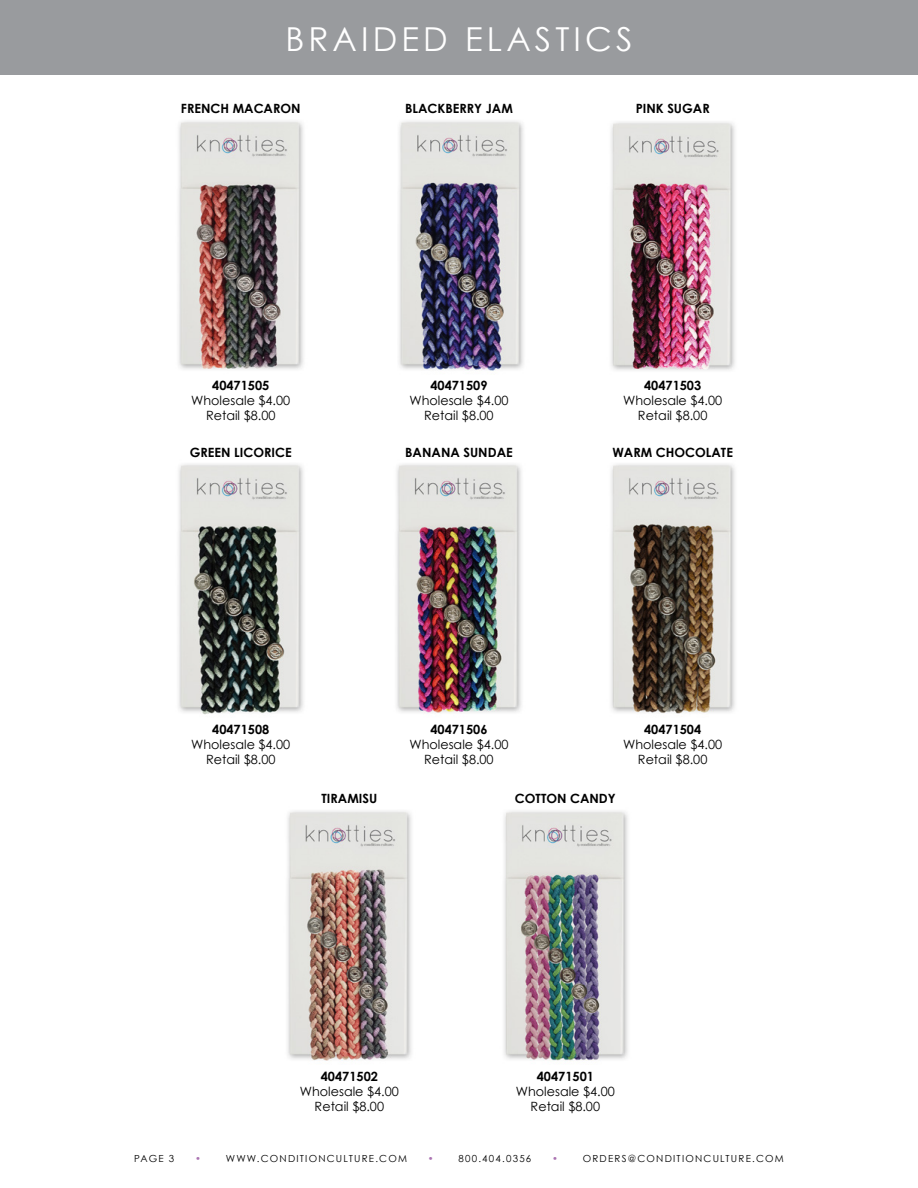
<style>
.page{position:relative;width:918px;height:1188px;background:#fff}
.page>*{position:absolute;margin:0;border:0;box-sizing:border-box;transform-origin:0 0}
.t1{font:33px "Century Gothic";letter-spacing:.125em;color:#fff}
.t2{font:12.75px/15px "Century Gothic";color:#000;text-align:center}
.t3{font:700 12.75px "Century Gothic";color:#000}
.t4{font:9.75px "Century Gothic";letter-spacing:.125em;color:#000}
.t5{font:9.75px "Century Gothic";color:#ab74b2}
</style>
<div class="page">
<div style="left:0;top:0;width:918px;height:74px;background:#999b9e"></div>
<img style="left:178px;top:121px;width:126px;height:248px">
<img style="left:399px;top:121px;width:125px;height:250px">
<img style="left:611px;top:122px;width:124px;height:248px">
<img style="left:611px;top:464px;width:124px;height:250px">
<img style="left:178px;top:464px;width:126px;height:251px">
<img style="left:396px;top:464px;width:126px;height:250px">
<img style="left:504px;top:811px;width:124px;height:250px">
<img style="left:287px;top:811px;width:125px;height:250px">
<h1 class="t1" style="left:285px;top:19px;width:349px">BRAIDED ELASTICS</h1>
<p class="t3" style="left:181px;top:100px;width:121px">FRENCH MACARON</p>
<p class="t3" style="left:405px;top:100px;width:109px">BLACKBERRY JAM</p>
<p class="t3" style="left:636px;top:100px;width:76px">PINK SUGAR</p>
<p class="t3" style="left:212px;top:378px;width:59px">40471505</p>
<p class="t2" style="left:191px;top:393px;width:101px">Wholesale $4.00<br>Retail $8.00</p>
<p class="t3" style="left:190px;top:444px;width:103px">GREEN LICORICE</p>
<p class="t3" style="left:430px;top:378px;width:59px">40471509</p>
<p class="t2" style="left:409px;top:393px;width:101px">Wholesale $4.00<br>Retail $8.00</p>
<p class="t3" style="left:405px;top:444px;width:109px">BANANA SUNDAE</p>
<p class="t3" style="left:644px;top:378px;width:59px">40471503</p>
<p class="t2" style="left:623px;top:393px;width:101px">Wholesale $4.00<br>Retail $8.00</p>
<p class="t3" style="left:612px;top:444px;width:122px">WARM CHOCOLATE</p>
<p class="t3" style="left:212px;top:721px;width:59px">40471508</p>
<p class="t2" style="left:191px;top:737px;width:101px">Wholesale $4.00<br>Retail $8.00</p>
<p class="t3" style="left:322px;top:791px;width:57px">TIRAMISU</p>
<p class="t3" style="left:430px;top:721px;width:59px">40471506</p>
<p class="t2" style="left:409px;top:737px;width:101px">Wholesale $4.00<br>Retail $8.00</p>
<p class="t3" style="left:644px;top:721px;width:59px">40471504</p>
<p class="t2" style="left:623px;top:737px;width:101px">Wholesale $4.00<br>Retail $8.00</p>
<p class="t3" style="left:515px;top:791px;width:102px">COTTON CANDY</p>
<p class="t3" style="left:321px;top:1068px;width:59px">40471502</p>
<p class="t2" style="left:300px;top:1083px;width:101px">Wholesale $4.00<br>Retail $8.00</p>
<p class="t3" style="left:537px;top:1068px;width:59px">40471501</p>
<p class="t2" style="left:516px;top:1083px;width:101px">Wholesale $4.00<br>Retail $8.00</p>
<p class="t4" style="left:134px;top:1153px;width:42px">PAGE 3</p>
<p class="t5" style="left:195px;top:1153px;width:7px">•</p>
<p class="t4" style="left:226px;top:1153px;width:183px">WWW.CONDITIONCULTURE.COM</p>
<p class="t5" style="left:428px;top:1153px;width:7px">•</p>
<p class="t4" style="left:459px;top:1153px;width:74px">800.404.0356</p>
<p class="t5" style="left:552px;top:1153px;width:7px">•</p>
<p class="t4" style="left:583px;top:1153px;width:203px">ORDERS@CONDITIONCULTURE.COM</p>
</div>
